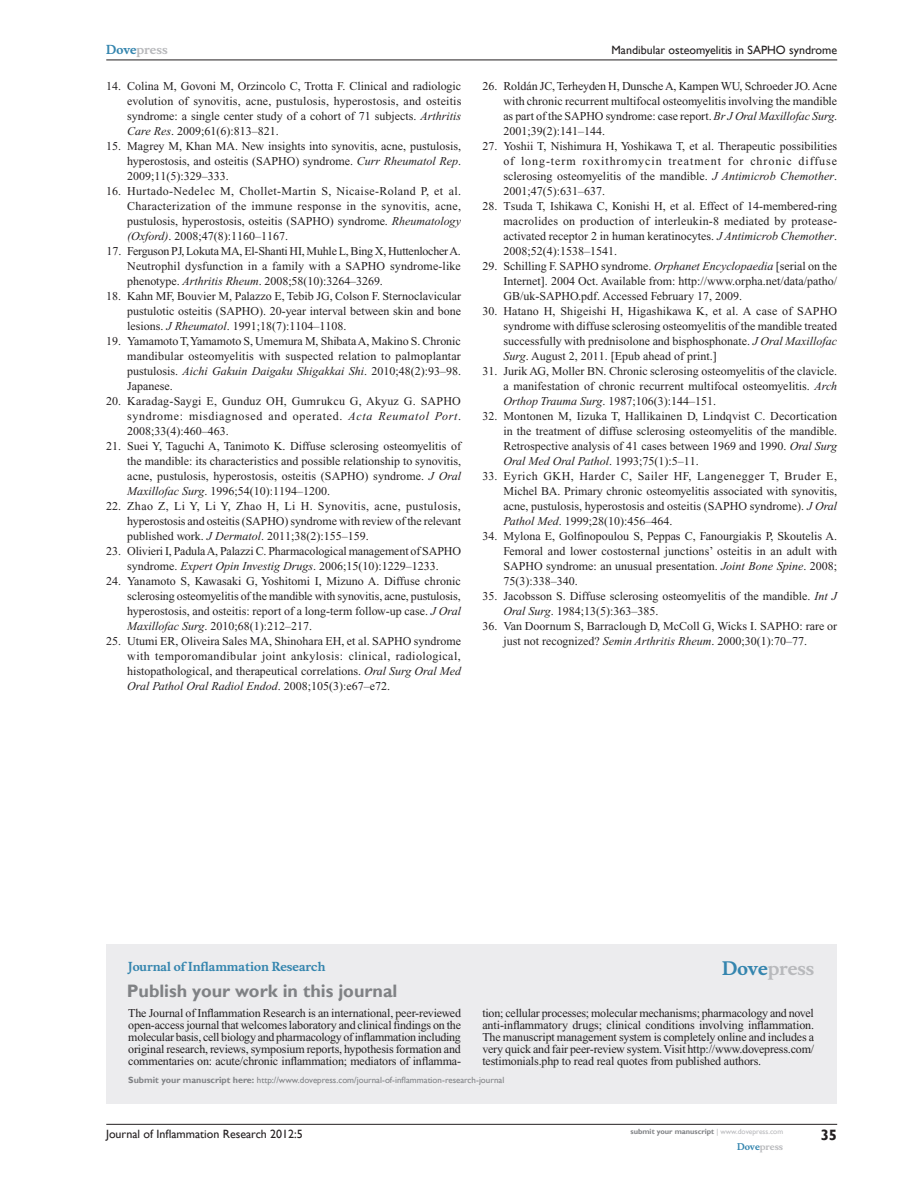
<style>
.page{position:relative;width:918px;height:1188px;background:#fff}
.page>*{position:absolute;margin:0;border:0;box-sizing:border-box;transform-origin:0 0}
.t1{font:700 18px "Gill Sans";color:#808285}
.t2{font:700 18px "Musee";color:#b8b9bc}
.t3{font:700 15px "Gill Sans";color:#231f20}
.t4{font:12px/15px "Times New Roman";color:#231f20;text-align:justify}
.t5{font:12px "Gill Sans";color:#231f20}
.t6{font:700 12px "Musee";color:#3485ae}
.t7{font:700 12px "Musee";color:#b8b9bc}
.t8{font:9px "Gill Sans";color:#808285}
.t9{font:700 9px "Musee";color:#b8b9bc}
.t10{font:700 7.5px "Gill Sans";color:#808285}
.s1{color:#3485ae}
.s2{font-style:italic}
.s3{font-weight:700}
.s4{font-weight:400;color:#b8b9bc}
</style>
<div class="page">
<div style="left:106px;top:944px;width:731px;height:159px;background:#ececee"></div>
<hr style="left:106px;top:1124px;width:731px;height:1px;background:#231f20">
<hr style="left:106px;top:60px;width:731px;height:1px;background:#231f20">
<p class="t7" style="left:106px;top:43px;width:63px"><span class="s1">Dove</span>press</p>
<p class="t4" style="left:127px;top:79px;width:336px;text-indent:-21px">14. Colina M, Govoni M, Orzincolo C, Trotta F. Clinical and radiologic evolution of synovitis, acne, pustulosis, hyperostosis, and osteitis syndrome: a single center study of a cohort of 71 subjects. <span class="s2">Arthritis Care Res</span>. 2009;61(6):813–821.</p>
<p class="t4" style="left:127px;top:139px;width:335px;text-indent:-21px">15. Magrey M, Khan MA. New insights into synovitis, acne, pustulosis, hyperostosis, and osteitis (SAPHO) syndrome. <span class="s2">Curr Rheumatol Rep</span>.<br>2009;11(5):329–333.</p>
<p class="t4" style="left:127px;top:184px;width:335px;text-indent:-21px">16. Hurtado-Nedelec M, Chollet-Martin S, Nicaise-Roland P, et al.<br>Characterization of the immune response in the synovitis, acne, pustulosis, hyperostosis, osteitis (SAPHO) syndrome. <span class="s2">Rheumatology (Oxford)</span>. 2008;47(8):1160–1167.</p>
<p class="t4" style="left:127px;top:244px;width:335px;text-indent:-21px">17. Ferguson PJ, Lokuta MA, El-Shanti HI, Muhle L, Bing X, Huttenlocher A.<br>Neutrophil dysfunction in a family with a SAPHO syndrome-like phenotype. <span class="s2">Arthritis Rheum</span>. 2008;58(10):3264–3269.</p>
<p class="t4" style="left:127px;top:289px;width:335px;text-indent:-21px">18. Kahn MF, Bouvier M, Palazzo E, Tebib JG, Colson F. Sternoclavicular pustulotic osteitis (SAPHO). 20-year interval between skin and bone lesions. <span class="s2">J Rheumatol</span>. 1991;18(7):1104–1108.</p>
<p class="t4" style="left:127px;top:334px;width:335px;text-indent:-21px">19. Yamamoto T, Yamamoto S, Umemura M, Shibata A, Makino S. Chronic mandibular osteomyelitis with suspected relation to palmoplantar pustulosis. <span class="s2">Aichi Gakuin Daigaku Shigakkai Shi</span>. 2010;48(2):93–98.<br>Japanese.</p>
<p class="t4" style="left:127px;top:394px;width:335px;text-indent:-21px">20. Karadag-Saygi E, Gunduz OH, Gumrukcu G, Akyuz G. SAPHO syndrome: misdiagnosed and operated. <span class="s2">Acta Reumatol Port</span>.<br>2008;33(4):460–463.</p>
<p class="t4" style="left:127px;top:439px;width:335px;text-indent:-21px">21. Suei Y, Taguchi A, Tanimoto K. Diffuse sclerosing osteomyelitis of the mandible: its characteristics and possible relationship to synovitis, acne, pustulosis, hyperostosis, osteitis (SAPHO) syndrome. <span class="s2">J Oral Maxillofac Surg</span>. 1996;54(10):1194–1200.</p>
<p class="t4" style="left:127px;top:499px;width:335px;text-indent:-21px">22. Zhao Z, Li Y, Li Y, Zhao H, Li H. Synovitis, acne, pustulosis, hyperostosis and osteitis (SAPHO) syndrome with review of the relevant published work. <span class="s2">J Dermatol</span>. 2011;38(2):155–159.</p>
<p class="t4" style="left:106px;top:544px;width:356px;text-align:center">23. Olivieri I, Padula A, Palazzi C. Pharmacological management of SAPHO syndrome. <span class="s2">Expert Opin Investig Drugs</span>. 2006;15(10):1229–1233.</p>
<p class="t4" style="left:127px;top:574px;width:335px;text-indent:-21px">24. Yanamoto S, Kawasaki G, Yoshitomi I, Mizuno A. Diffuse chronic sclerosing osteomyelitis of the mandible with synovitis, acne, pustulosis, hyperostosis, and osteitis: report of a long-term follow-up case. <span class="s2">J Oral Maxillofac Surg</span>. 2010;68(1):212–217.</p>
<p class="t4" style="left:127px;top:634px;width:335px;text-indent:-21px">25. Utumi ER, Oliveira Sales MA, Shinohara EH, et al. SAPHO syndrome with temporomandibular joint ankylosis: clinical, radiological, histopathological, and therapeutical correlations. <span class="s2">Oral Surg Oral Med Oral Pathol Oral Radiol Endod</span>. 2008;105(3):e67–e72.</p>
<p class="t5" style="left:612px;top:43px;width:227px">Mandibular osteomyelitis in SAPHO syndrome</p>
<p class="t4" style="left:503px;top:79px;width:335px;text-indent:-21px">26. Roldán JC, Terheyden H, Dunsche A, Kampen WU, Schroeder JO. Acne with chronic recurrent multifocal osteomyelitis involving the mandible as part of the SAPHO syndrome: case report. <span class="s2">Br J Oral Maxillofac Surg</span>.<br>2001;39(2):141–144.</p>
<p class="t4" style="left:503px;top:139px;width:335px;text-indent:-21px">27. Yoshii T, Nishimura H, Yoshikawa T, et al. Therapeutic possibilities of long-term roxithromycin treatment for chronic diffuse sclerosing osteomyelitis of the mandible. <span class="s2">J Antimicrob Chemother</span>.<br>2001;47(5):631–637.</p>
<p class="t4" style="left:503px;top:199px;width:335px;text-indent:-21px">28. Tsuda T, Ishikawa C, Konishi H, et al. Effect of 14-membered-ring macrolides on production of interleukin-8 mediated by protease&shy;activated receptor 2 in human keratinocytes. <span class="s2">J Antimicrob Chemother</span>.<br>2008;52(4):1538–1541.</p>
<p class="t4" style="left:503px;top:259px;width:335px;text-indent:-21px">29. Schilling F. SAPHO syndrome. <span class="s2">Orphanet Encyclopaedia</span> [serial on the Internet]. 2004 Oct. Available from: http://www.orpha.net/data/patho/ GB/uk-SAPHO.pdf. Accessed February 17, 2009.</p>
<p class="t4" style="left:503px;top:304px;width:335px;text-indent:-21px">30. Hatano H, Shigeishi H, Higashikawa K, et al. A case of SAPHO syndrome with diffuse sclerosing osteomyelitis of the mandible treated successfully with prednisolone and bisphosphonate. <span class="s2">J Oral Maxillofac Surg</span>. August 2, 2011. [Epub ahead of print.]</p>
<p class="t4" style="left:503px;top:364px;width:335px;text-indent:-21px">31. Jurik AG, Moller BN. Chronic sclerosing osteomyelitis of the clavicle. a manifestation of chronic recurrent multifocal osteomyelitis. <span class="s2">Arch Orthop Trauma Surg</span>. 1987;106(3):144–151.</p>
<p class="t4" style="left:503px;top:409px;width:335px;text-indent:-21px">32. Montonen M, Iizuka T, Hallikainen D, Lindqvist C. Decortication in the treatment of diffuse sclerosing osteomyelitis of the mandible.<br>Retrospective analysis of 41 cases between 1969 and 1990. <span class="s2">Oral Surg Oral Med Oral Pathol</span>. 1993;75(1):5–11.</p>
<p class="t4" style="left:503px;top:469px;width:335px;text-indent:-21px">33. Eyrich GKH, Harder C, Sailer HF, Langenegger T, Bruder E, Michel BA. Primary chronic osteomyelitis associated with synovitis, acne, pustulosis, hyperostosis and osteitis (SAPHO syndrome). <span class="s2">J Oral Pathol Med</span>. 1999;28(10):456–464.</p>
<p class="t4" style="left:503px;top:529px;width:335px;text-indent:-21px">34. Mylona E, Golfinopoulou S, Peppas C, Fanourgiakis P, Skoutelis A.<br>Femoral and lower costosternal junctions’ osteitis in an adult with SAPHO syndrome: an unusual presentation. <span class="s2">Joint Bone Spine</span>. 2008; 75(3):338–340.</p>
<p class="t4" style="left:503px;top:589px;width:335px;text-indent:-21px">35. Jacobsson S. Diffuse sclerosing osteomyelitis of the mandible. <span class="s2">Int J<br>Oral Surg</span>. 1984;13(5):363–385.</p>
<p class="t4" style="left:503px;top:619px;width:335px;text-indent:-21px">36. Van Doornum S, Barraclough D, McColl G, Wicks I. SAPHO: rare or just not recognized? <span class="s2">Semin Arthritis Rheum</span>. 2000;30(1):70–77.</p>
<p class="t6" style="left:128px;top:959px;width:199px">Journal of Inflammation Research</p>
<h1 class="t1" style="left:127px;top:980px;width:272px">Publish your work in this journal</h1>
<h1 class="t2" style="left:722px;top:958px;width:94px"><span class="s1">Dove</span>press</h1>
<p class="t4" style="left:128px;top:1007px;width:334px;line-height:12px">The Journal of Inflammation Research is an international, peer-reviewed open-access journal that welcomes laboratory and clinical findings on the molecular basis, cell biology and pharmacology of inflammation including original research, reviews, symposium reports, hypothesis formation and commentaries on: acute/chronic inflammation; mediators of inflamma-</p>
<p class="t4" style="left:482px;top:1007px;width:333px;line-height:12px">tion; cellular processes; molecular mechanisms; pharmacology and novel anti-inflammatory drugs; clinical conditions involving inflammation.<br>The manuscript management system is completely online and includes a very quick and fair peer-review system. Visit http://www.dovepress.com/ testimonials.php to read real quotes from published authors.</p>
<p class="t8" style="left:128px;top:1075px;width:378px"><span class="s3">Submit your manuscript here:</span> http://www.dovepress.com/journal-of-inflammation-research-journal</p>
<p class="t5" style="left:106px;top:1127px;width:198px">Journal of Inflammation Research 2012:5</p>
<p class="t10" style="left:631px;top:1127px;width:154px">submit your manuscript <span class="s4">| www.dovepress.com</span></p>
<p class="t9" style="left:737px;top:1141px;width:48px"><span class="s1">Dove</span>press</p>
<p class="t3" style="left:821px;top:1126px;width:18px">35</p>
</div>
